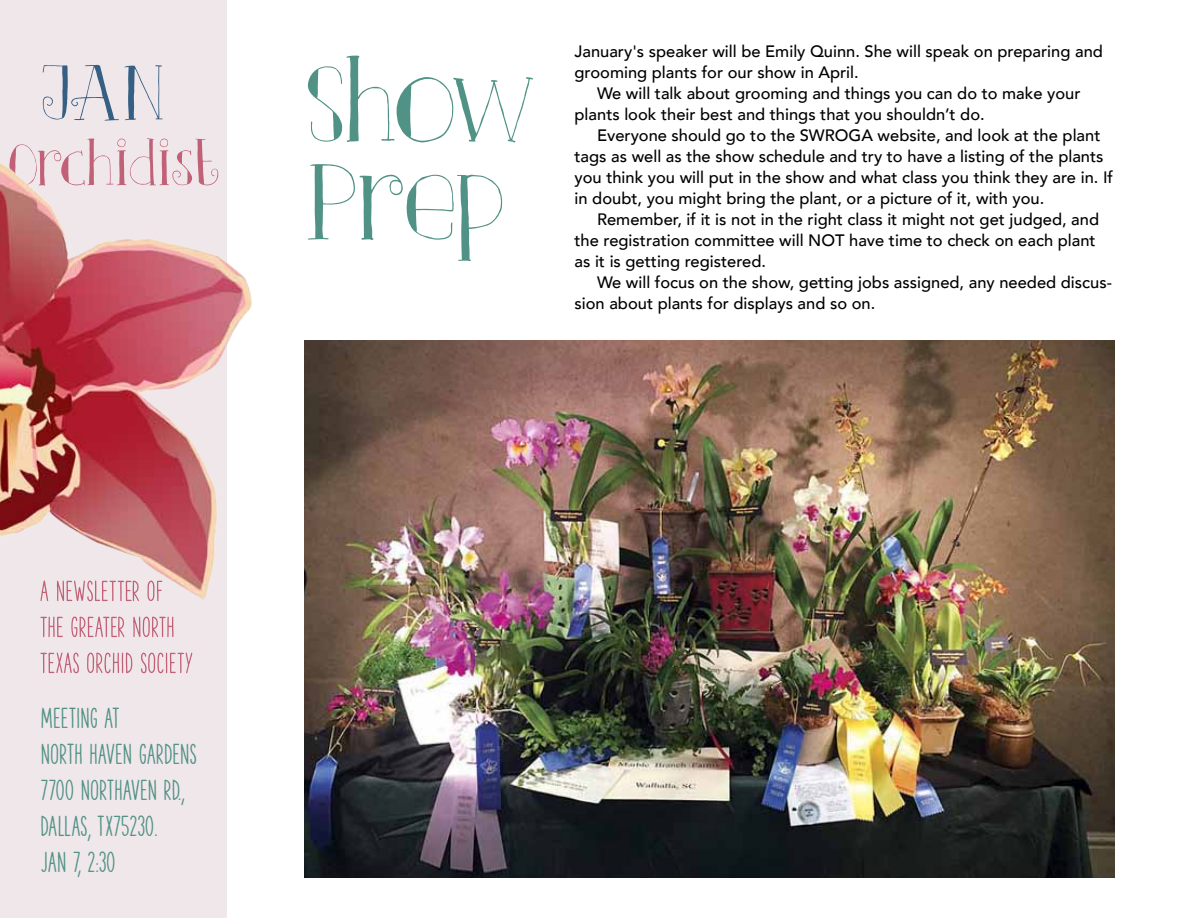
<style>
.page{position:relative;width:1188px;height:918px;background:#fff}
.page>*{position:absolute;margin:0;border:0;box-sizing:border-box;transform-origin:0 0}
.t1{font:108px/97.5px "DK Clair De Lune";letter-spacing:-.025em;color:#519286}
.t2{font:78px "DK Clair De Lune";color:#366083}
.t3{font:900 27px/36px "The Hand";letter-spacing:.025em;color:#519286}
.t4{font:500 16.5px/21px "Avenir";color:#000}
</style>
<div class="page">
<img style="left:305px;top:340px;width:810px;height:538px">
<div style="left:0;top:0;width:226px;height:918px;background:#f0e7ea"></div>
<svg style="left:10px;top:138px;width:196px;height:20px"></svg>
<svg style="left:43px;top:621px;width:131px;height:16px"></svg>
<svg style="left:40px;top:652px;width:152px;height:21px"></svg>
<img style="left:0;top:158px;width:252px;height:463px">
<h2 class="t2" style="left:40px;top:43px;width:126px">JAN</h2>
<h1 class="t1" style="left:305px;top:60px;width:233px">Show<br>Prep</h1>
<p class="t4" style="left:575px;top:40px;width:530px">January's speaker will be Emily Quinn. She will speak on preparing and grooming plants for our show in April.</p>
<p class="t4" style="left:575px;top:82px;width:507px;text-indent:23px">We will talk about grooming and things you can do to make your plants look their best and things that you shouldn’t do.</p>
<p class="t4" style="left:575px;top:124px;width:540px;text-indent:23px">Everyone should go to the SWROGA website, and look at the plant tags as well as the show schedule and try to have a listing of the plants you think you will put in the show and what class you think they are in. If in doubt, you might bring the plant, or a picture of it, with you.</p>
<p class="t4" style="left:575px;top:208px;width:526px;text-indent:23px">Remember, if it is not in the right class it might not get judged, and the registration committee will NOT have time to check on each plant as it is getting registered.</p>
<p class="t4" style="left:575px;top:271px;width:539px;text-indent:23px">We will focus on the show, getting jobs assigned, any needed discus&shy;sion about plants for displays and so on.</p>
<h3 class="t3" style="left:40px;top:700px;width:157px">MEETING AT<br>NORTH HAVEN GARDENS<br>7700 NORTHAVEN RD.,<br>DALLAS, TX75230.<br>JAN 7, 2:30</h3>
</div>
